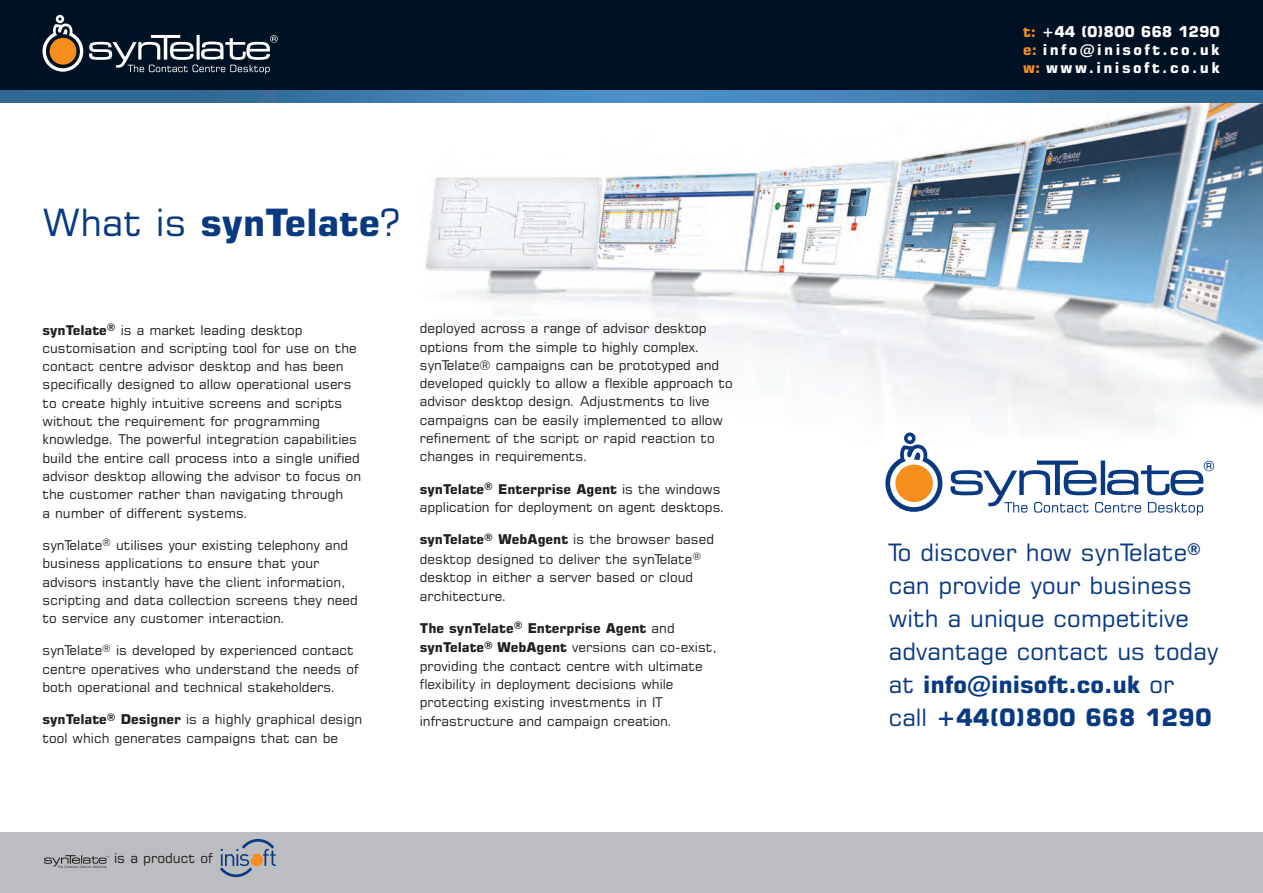
<style>
.page{position:relative;width:1263px;height:893px;background:#fff}
.page>*{position:absolute;margin:0;border:0;box-sizing:border-box;transform-origin:0 0}
.t1{font:700 37.65px "Square 721 BT";color:#083981}
.t2{font:24px/33px "Square 721 BT";color:#083981}
.t3{font:700 15px/18px "Square 721 BT";letter-spacing:.16em;color:#fff;text-align:justify}
.t4{font:13.65px "Square 721 BT";color:#231f20}
.t5{font:13.5px/18.3px "Square 721 BT";color:#231f20}
.t6{font:700 13.5px/19.6px "Square 721 BT";color:#231f20}
.s1{font-weight:400}
.s2{font-weight:700}
.s3{color:#f68e1e}
</style>
<div class="page">
<img style="left:419px;top:102px;width:844px;height:365px">
<div style="left:0;top:832px;width:1263px;height:61px;background:#bcbdc0"></div>
<div style="left:0;top:0;width:1263px;height:102px;background:#001123"></div>
<svg style="left:43px;top:15px;width:234px;height:59px"></svg>
<img style="left:0;top:90px;width:1263px;height:12px">
<svg style="left:44px;top:855px;width:65px;height:14px"></svg>
<svg style="left:220px;top:839px;width:56px;height:38px"></svg>
<svg style="left:885px;top:432px;width:329px;height:83px"></svg>
<h1 class="t1" style="left:43px;top:199px;width:359px"><span class="s1">What is</span> synTelate<span class="s1">?</span></h1>
<p class="t5" style="left:43px;top:320px;width:320px"><span class="s2">synTelate</span><sup>®</sup> is a market leading desktop customisation and scripting tool for use on the contact centre advisor desktop and has been specifically designed to allow operational users to create highly intuitive screens and scripts without the requirement for programming knowledge. The powerful integration capabilities build the entire call process into a single unified advisor desktop allowing the advisor to focus on the customer rather than navigating through<br>a number of different systems.</p>
<p class="t5" style="left:43px;top:536px;width:317px">synTelate<sup>®</sup> utilises your existing telephony and business applications to ensure that your advisors instantly have the client information, scripting and data collection screens they need to service any customer interaction.</p>
<p class="t5" style="left:43px;top:641px;width:318px">synTelate<sup>®</sup> is developed by experienced contact centre operatives who understand the needs of both operational and technical stakeholders.</p>
<p class="t5" style="left:43px;top:710px;width:321px"><span class="s2">synTelate</span><sup>®</sup> <span class="s2">Designer</span> is a highly graphical design tool which generates campaigns that can be</p>
<p class="t5" style="left:420px;top:319px;width:314px">deployed across a range of advisor desktop options from the simple to highly complex. synTelate® campaigns can be prototyped and developed quickly to allow a flexible approach to advisor desktop design. Adjustments to live campaigns can be easily implemented to allow refinement of the script or rapid reaction to changes in requirements.</p>
<p class="t5" style="left:420px;top:479px;width:307px"><span class="s2">synTelate</span><sup>®</sup> <span class="s2">Enterprise Agent</span> is the windows application for deployment on agent desktops.</p>
<p class="t5" style="left:420px;top:529px;width:296px;line-height:19.6px"><span class="s2">synTelate</span><sup>®</sup> <span class="s2">WebAgent</span> is the browser based desktop designed to deliver the synTelate<sup>®</sup></p>
<p class="t5" style="left:420px;top:568px;width:275px">desktop in either a server based or cloud architecture.</p>
<p class="t6" style="left:420px;top:618px;width:299px">The synTelate<sup>®</sup> Enterprise Agent <span class="s1">and </span>synTelate<sup>®</sup> WebAgent <span class="s1">versions can co-exist,</span></p>
<p class="t5" style="left:420px;top:656px;width:284px">providing the contact centre with ultimate flexibility in deployment decisions while protecting existing investments in IT infrastructure and campaign creation.</p>
<p class="t4" style="left:114px;top:850px;width:100px">is a product of</p>
<p class="t3" style="left:1023px;top:22px;width:198px"><span class="s3">t:</span> +44 (0)800 668 1290 <span class="s3">e:</span> info@inisoft.co.uk <span class="s3">w:</span> www.inisoft.co.uk</p>
<h2 class="t2" style="left:889px;top:535px;width:331px">To discover how synTelate<sup>® </sup>can provide your business with a unique competitive advantage contact us today at <span class="s2">info@inisoft.co.uk</span> or<br>call <span class="s2">+44(0)800 668 1290</span></h2>
</div>
